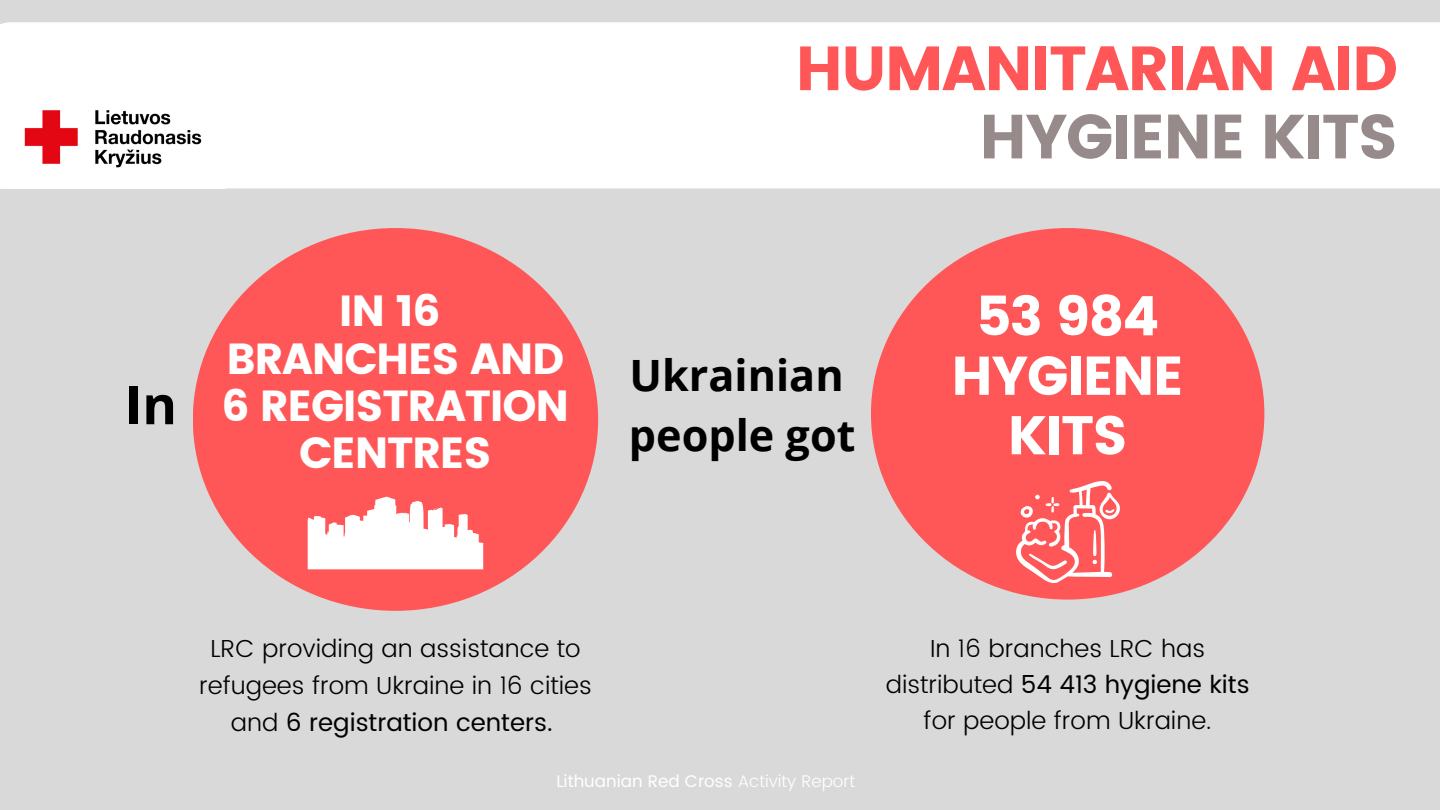
<style>
.page{position:relative;width:1440px;height:810px;background:#d9d9d9}
.page>*{position:absolute;margin:0;border:0;box-sizing:border-box;transform-origin:0 0}
.t1{font:62.3px "Poppins";letter-spacing:-.03em;color:#ff5757}
.t2{font:62.3px "Poppins";letter-spacing:-.03em;color:#978a8a}
.t3{font:54.4px/59.5px "Poppins";letter-spacing:-.03em;color:#fff;text-align:center}
.t4{font:700 52.9px "Open Sans";color:#000}
.t5{font:43.4px/47.2px "Poppins";letter-spacing:-.03em;color:#fff;text-align:center}
.t6{font:700 43.2px/60px "Open Sans";color:#000}
.t7{font:300 24.6px/36.8px "Poppins";color:#000;text-align:center}
.t8{font:16.9px "Poppins";color:#fff}
.s1{font-weight:400}
.s2{font-weight:300}
</style>
<div class="page">
<div style="left:193px;top:228px;width:405px;height:383px;background:#ff5757;border-radius:50%"></div>
<svg style="left:308px;top:497px;width:175px;height:72px"></svg>
<div style="left:871px;top:228px;width:393px;height:372px;background:#ff5757;border-radius:50%"></div>
<svg style="left:1016px;top:481px;width:104px;height:102px"></svg>
<div style="left:0;top:22px;width:1440px;height:166px;background:#fff"></div>
<img style="left:0;top:86px;width:226px;height:102px">
<h1 class="t1" style="left:795px;top:32px;width:604px">HUMANITARIAN AID</h1>
<h1 class="t2" style="left:979px;top:100px;width:420px">HYGIENE KITS</h1>
<h3 class="t4" style="left:125px;top:368px;width:54px">In</h3>
<h3 class="t5" style="left:222px;top:288px;width:349px">IN 16<br>BRANCHES AND<br>6 REGISTRATION<br>CENTRES</h3>
<h2 class="t3" style="left:951px;top:287px;width:234px">53 984<br>HYGIENE<br>KITS</h2>
<h3 class="t6" style="left:629px;top:344px;width:228px">Ukrainian people got</h3>
<p class="t7" style="left:199px;top:630px;width:394px">LRC providing an assistance to refugees from Ukraine in 16 cities and <span class="s1">6 registration centers.</span></p>
<p class="t8" style="left:556px;top:771px;width:300px">Lithuanian Red Cross <span class="s2">Activity Report</span></p>
<p class="t7" style="left:886px;top:630px;width:365px;line-height:36.2px">In 16 branches LRC has distributed <span class="s1">54 413 hygiene kits </span>for people from Ukraine.</p>
</div>
